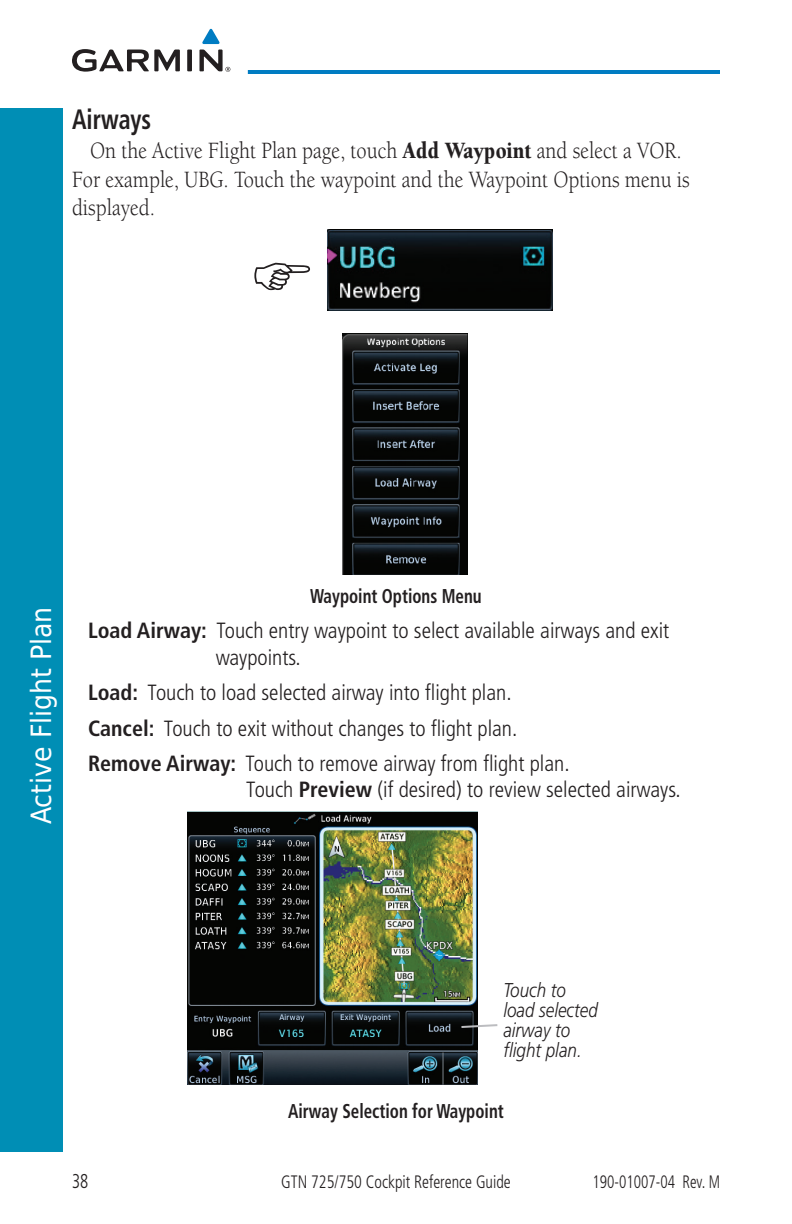
<style>
.page{position:relative;width:792px;height:1224px;background:#fff}
.page>*{position:absolute;margin:0;border:0;box-sizing:border-box;transform-origin:0 0}
.t1{font:28px "DejaVu Sans Condensed";color:#fff}
.Heading_2{font:700 condensed 28px "Frutiger";color:#231f20;scale:.85 1}
.t2{font:24px/28.8px "Berkeley";color:#231f20;scale:.85 1}
.List{font:300 condensed 22px/26.4px "Frutiger";color:#231f20}
.Graphic{font:700 condensed 20px "Frutiger";color:#231f20;scale:.85 1}
.Callout{font:italic 300 20px/20px "Frutiger";color:#231f20;scale:.85 1}
.t3{font:300 condensed 20px "Frutiger";color:#231f20;scale:.85 1}
.t4{font:300 condensed 18px "Frutiger";color:#231f20;scale:.9 1}
.t5{font:300 condensed 18px "Frutiger";color:#231f20;scale:.85 1}
.s1{font-weight:900}
.s2{font-weight:700}
</style>
<div class="page">
<hr style="left:248px;top:70px;width:472px;height:4px;background:#007cc2">
<svg style="left:72px;top:29px;width:158px;height:43px"></svg>
<div style="left:0;top:108px;width:63px;height:1044px;background:#008eb5"></div>
<img style="left:327px;top:229px;width:225px;height:81px">
<img style="left:342px;top:333px;width:126px;height:241px">
<img style="left:188px;top:811px;width:289px;height:273px">
<svg style="left:459px;top:1023px;width:39px;height:6px"></svg>
<p class="Heading_2" style="left:72px;top:103px;width:95px">Airways</p>
<p class="t2" style="left:72px;top:136px;width:728px;text-indent:18px">On the Active Flight Plan page, touch <span class="s1">Add Waypoint</span> and select a VOR.<br>For example, UBG. Touch the waypoint and the Waypoint Options menu is displayed.</p>
<p class="t1" style="left:18px;top:824px;width:219px;rotate:-90deg">Active Flight Plan</p>
<p class="Graphic" style="left:310px;top:584px;width:203px">Waypoint Options Menu</p>
<p class="List" style="left:216px;top:618px;width:455px;text-indent:-128px"><span class="s2">Load Airway:</span> Touch entry waypoint to select available airways and exit waypoints.</p>
<p class="List" style="left:88px;top:680px;width:425px"><span class="s2">Load:</span> Touch to load selected airway into flight plan.</p>
<p class="List" style="left:88px;top:715px;width:431px"><span class="s2">Cancel:</span> Touch to exit without changes to flight plan.</p>
<p class="List" style="left:246px;top:750px;width:436px;text-indent:-158px"><span class="s2">Remove Airway:</span> Touch to remove airway from flight plan.<br>Touch <span class="s2">Preview</span> (if desired) to review selected airways.</p>
<p class="Callout" style="left:503px;top:980px;width:113px">Touch to load selected airway to flight plan.</p>
<p class="Graphic" style="left:288px;top:1099px;width:255px">Airway Selection for Waypoint</p>
<p class="t3" style="left:72px;top:1170px;width:21px">38</p>
<p class="t4" style="left:281px;top:1172px;width:257px">GTN 725/750 Cockpit Reference Guide</p>
<p class="t5" style="left:593px;top:1172px;width:151px">190-01007-04 Rev. M</p>
</div>
